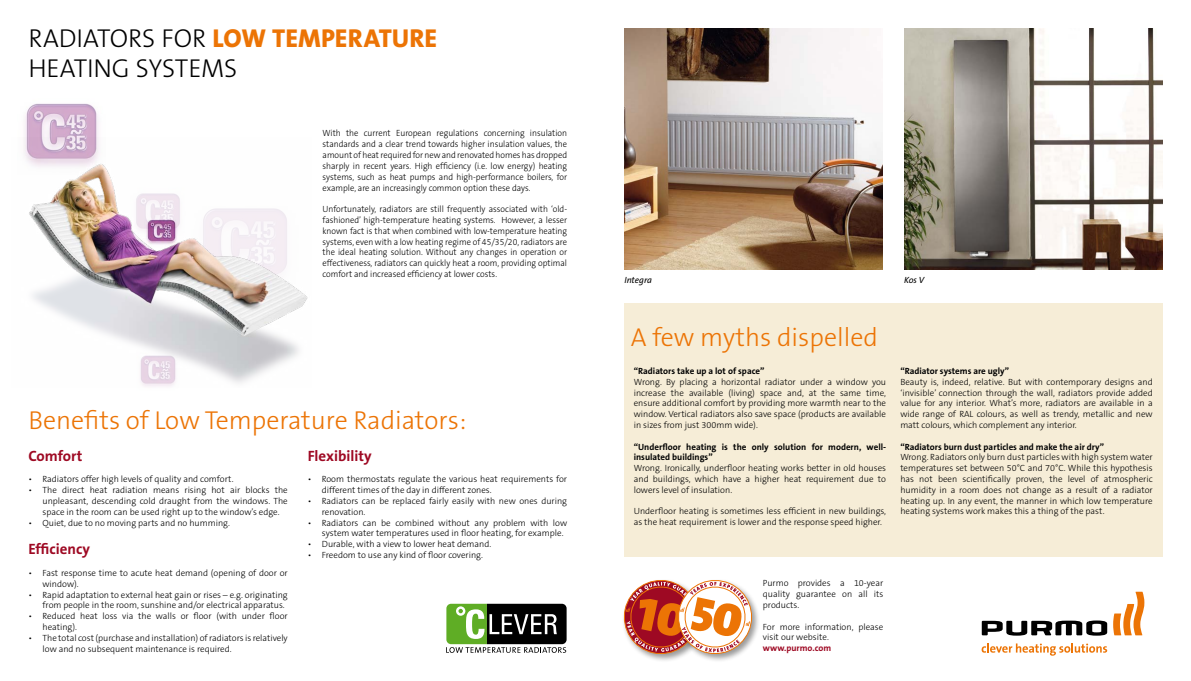
<style>
.page{position:relative;width:1191px;height:681px;background:#fff}
.page>*{position:absolute;margin:0;border:0;box-sizing:border-box;transform-origin:0 0}
.t1{font:300 26px "The Sans B3";color:#ec7405}
.t2{font:800 26px "The Sans B8";color:#ec7405}
.t3{font:300 26px "The Sans B3";letter-spacing:-.01em;color:#000}
.t4{font:700 15px "The Sans B7";color:#9e0923}
.t5{font:300 9px/10.8px "The Sans B3";color:#000}
.t6{font:300 9px/10.8px "The Sans B3";color:#000;text-align:justify;scale:.95 1}
.t7{font:700 9px/10.8px "The Sans B7";color:#000}
.t8{font:700 9px "The Sans B7";color:#9e0923}
.t9{font:italic 9px "The Sans B5 Plain";color:#000}
.s1{font-family:"The Sans B3";font-weight:300;color:#000}
</style>
<div class="page">
<svg style="left:981px;top:620px;width:126px;height:15px"></svg>
<svg style="left:1113px;top:591px;width:31px;height:44px"></svg>
<svg style="left:981px;top:643px;width:126px;height:12px"></svg>
<img style="left:29px;top:167px;width:279px;height:220px">
<img style="left:24px;top:103px;width:81px;height:71px">
<div style="left:622px;top:577px;width:84px;height:85px;background:#000;opacity:.4"></div>
<div style="left:676px;top:577px;width:84px;height:85px;background:#000;opacity:.4"></div>
<svg style="left:624px;top:579px;width:130px;height:74px"></svg>
<div style="left:624px;top:303px;width:538px;height:254px;background:#f6edd7"></div>
<img style="left:624px;top:28px;width:258px;height:241px">
<img style="left:904px;top:28px;width:258px;height:241px">
<svg style="left:446px;top:603px;width:120px;height:49px"></svg>
<h1 class="t2" style="left:28px;top:24px;width:410px"><span class="s1">Radiators for</span> LOW TEMPERATURE</h1>
<h1 class="t3" style="left:28px;top:54px;width:207px">HEATI NG SYSTEMS</h1>
<p class="t6" style="left:322px;top:128px;width:259px">With the current European regulations concerning insulation standards and a clear trend towards higher insulation values, the amount of heat required for new and renovated homes has dropped sharply in recent years. High efficiency (i.e. low energy) heating systems, such as heat pumps and high-performance boilers, for example, are an increasingly common option these days.</p>
<p class="t6" style="left:322px;top:204px;width:259px">Unfortunately, radiators are still frequently associated with ‘old&shy;fashioned’ high-temperature heating systems. However, a lesser known fact is that when combined with low-temperature heating systems, even with a low heating regime of 45/35/20, radiators are the ideal heating solution. Without any changes in operation or effectiveness, radiators can quickly heat a room, providing optimal comfort and increased efficiency at lower costs.</p>
<h1 class="t1" style="left:28px;top:407px;width:439px">Benefits of Low Temperature Radiators:</h1>
<h2 class="t4" style="left:308px;top:447px;width:65px">Flexibility</h2>
<p class="t5" style="left:322px;top:474px;width:247px;text-indent:-14px">• Room thermostats regulate the various heat requirements for different times of the day in different zones.</p>
<p class="t5" style="left:322px;top:496px;width:247px;text-indent:-14px">• Radiators can be replaced fairly easily with new ones during renovation.</p>
<p class="t5" style="left:322px;top:517px;width:247px;text-indent:-14px">• Radiators can be combined without any problem with low system water temperatures used in floor heating, for example.</p>
<p class="t5" style="left:308px;top:539px;width:185px">• Durable, with a view to lower heat demand.</p>
<p class="t5" style="left:308px;top:550px;width:177px">• Freedom to use any kind of floor covering.</p>
<h2 class="t4" style="left:28px;top:447px;width:56px">Comfort</h2>
<p class="t5" style="left:28px;top:474px;width:207px">• Radiators offer high levels of quality and comfort.</p>
<p class="t5" style="left:43px;top:485px;width:247px;text-align:justify;text-indent:-14px">• The direct heat radiation means rising hot air blocks the unpleasant, descending cold draught from the windows. The space in the room can be used right up to the window’s edge.</p>
<p class="t5" style="left:28px;top:517px;width:203px">• Quiet, due to no moving parts and no humming.</p>
<h2 class="t4" style="left:28px;top:541px;width:63px">Efficiency</h2>
<p class="t5" style="left:43px;top:568px;width:247px;text-indent:-14px">• Fast response time to acute heat demand (opening of door or window).</p>
<p class="t5" style="left:43px;top:589px;width:247px;text-indent:-14px">• Rapid adaptation to external heat gain or rises – e.g. originating from people in the room, sunshine and/or electrical apparatus.</p>
<p class="t5" style="left:43px;top:611px;width:247px;text-indent:-14px">• Reduced heat loss via the walls or floor (with under floor heating).</p>
<p class="t5" style="left:43px;top:632px;width:247px;text-indent:-14px">• The total cost (purchase and installation) of radiators is relatively low and no subsequent maintenance is required.</p>
<p class="t9" style="left:624px;top:275px;width:29px">Integra</p>
<p class="t9" style="left:904px;top:275px;width:21px">Kos V</p>
<h1 class="t1" style="left:631px;top:324px;width:248px">A few myths dispelled</h1>
<p class="t7" style="left:634px;top:366px;width:132px">“Radiators take up a lot of space”</p>
<p class="t5" style="left:634px;top:376px;width:254px;text-align:justify">Wrong. By placing a horizontal radiator under a window you increase the available (living) space and, at the same time, ensure additional comfort by providing more warmth near to the window. Vertical radiators also save space (products are available in sizes from just 300mm wide).</p>
<p class="t7" style="left:634px;top:441px;width:254px">“Underfloor heating is the only solution for modern, well&shy;insulated buildings”</p>
<p class="t5" style="left:634px;top:463px;width:254px;text-align:justify">Wrong. I ronically, underfloor heating works better in old houses and buildings, which have a higher heat requirement due to lowers level of insulation.</p>
<p class="t5" style="left:634px;top:506px;width:254px">Underfloor heating is sometimes less efficient in new buildings, as the heat requirement is lower and the response speed higher.</p>
<p class="t7" style="left:900px;top:366px;width:110px">“Radiator systems are ugly”</p>
<p class="t5" style="left:900px;top:376px;width:254px;text-align:justify">Beauty is, indeed, relative. But with contemporary designs and ‘invisible’ connection through the wall, radiators provide added value for any interior. What’s more, radiators are available in a wide range of RAL colours, as well as trendy, metallic and new matt colours, which complement any interior.</p>
<p class="t7" style="left:900px;top:441px;width:205px">“Radiators burn dust particles and make the air dry”</p>
<p class="t5" style="left:900px;top:452px;width:254px;text-align:justify">Wrong. Radiators only burn dust particles with high system water temperatures set between 50°C and 70°C. While this hypothesis has not been scientifically proven, the level of atmospheric humidity in a room does not change as a result of a radiator heating up. I n any event, the manner in which low temperature heating systems work makes this a thing of the past.</p>
<p class="t5" style="left:763px;top:578px;width:122px;text-align:justify">Purmo provides a 10-year quality guarantee on all its products.</p>
<p class="t5" style="left:763px;top:621px;width:122px">For more information, please visit our website.</p>
<p class="t8" style="left:763px;top:643px;width:70px">www.purmo.com</p>
</div>
